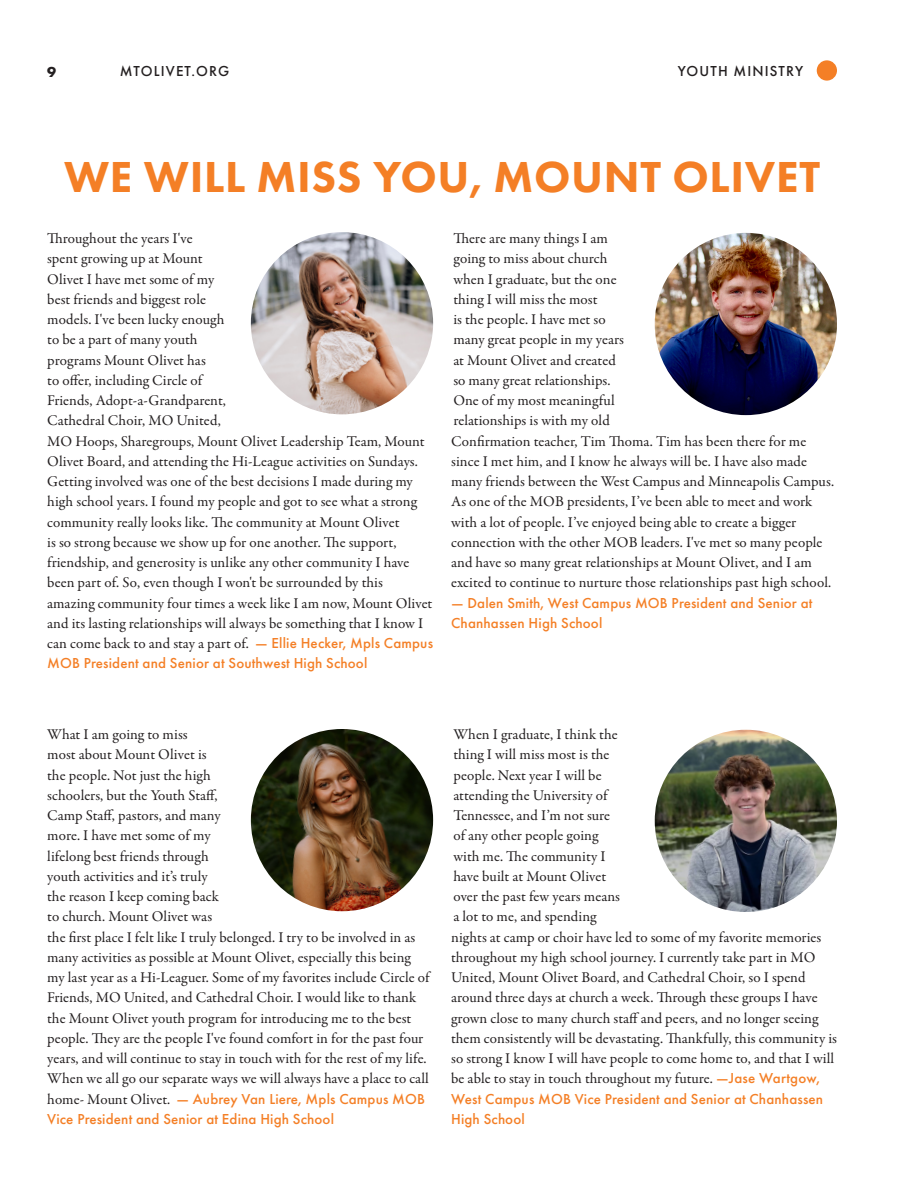
<style>
.page{position:relative;width:918px;height:1188px;background:#fff}
.page>*{position:absolute;margin:0;border:0;box-sizing:border-box;transform-origin:0 0}
.t1{font:800 45px "Futura PT";letter-spacing:.015em;color:#f47f26}
.t2{font:15px/20.2px "Garamond Premr Pro";letter-spacing:.005em;color:#231f20}
.t3{font:500 15px/20.2px "Futura PT";letter-spacing:.01em;color:#f47f26}
.t4{font:500 15px "Futura PT";letter-spacing:.075em;color:#231f20}
.t5{font:700 15px "Futura PT";color:#231f20}
.s1{font-family:"Futura PT";font-weight:500;color:#f47f26}
</style>
<div class="page">
<div style="left:817px;top:60px;width:20px;height:21px;background:#f47f26;border-radius:50%"></div>
<img style="left:251px;top:232px;width:182px;height:182px;border-radius:91px">
<img style="left:251px;top:729px;width:182px;height:182px;border-radius:91px">
<img style="left:655px;top:233px;width:182px;height:182px;border-radius:91px">
<img style="left:655px;top:730px;width:182px;height:182px;border-radius:91px">
<p class="t5" style="left:47px;top:62px;width:10px">9</p>
<p class="t4" style="left:120px;top:62px;width:111px">MTOLIVET.ORG</p>
<p class="t4" style="left:678px;top:62px;width:127px">YOUTH MINISTRY</p>
<p class="t1" style="left:64px;top:149px;width:757px">WE WILL MISS YOU, MOUNT OLIVET</p>
<p class="t2" style="left:47px;top:229px;width:387px">Throughout the years I've<br>spent growing up at Mount<br>Olivet I have met some of my<br>best friends and biggest role<br>models. I've been lucky enough<br>to be a part of many youth<br>programs Mount Olivet has<br>to offer, including Circle of<br>Friends, Adopt-a-Grandparent,<br>Cathedral Choir, MO United,<br>MO Hoops, Sharegroups, Mount Olivet Leadership Team, Mount Olivet Board, and attending the Hi-League activities on Sundays.<br>Getting involved was one of the best decisions I made during my high school years. I found my people and got to see what a strong community really looks like. The community at Mount Olivet<br>is so strong because we show up for one another. The support, friendship, and generosity is unlike any other community I have been part of. So, even though I won't be surrounded by this amazing community four times a week like I am now, Mount Olivet and its lasting relationships will always be something that I know I can come back to and stay a part of. <span class="s1">— Ellie Hecker, Mpls Campus MOB President and Senior at Southwest High School</span></p>
<p class="t2" style="left:451px;top:229px;width:384px">There are many things I am<br>going to miss about church<br>when I graduate, but the one<br>thing I will miss the most<br>is the people. I have met so<br>many great people in my years<br>at Mount Olivet and created<br>so many great relationships.<br>One of my most meaningful<br>relationships is with my old<br>Confirmation teacher, Tim Thoma. Tim has been there for me since I met him, and I know he always will be. I have also made many friends between the West Campus and Minneapolis Campus.<br>As one of the MOB presidents, I’ve been able to meet and work with a lot of people. I’ve enjoyed being able to create a bigger connection with the other MOB leaders. I've met so many people and have so many great relationships at Mount Olivet, and I am excited to continue to nurture those relationships past high school.</p>
<p class="t3" style="left:451px;top:592px;width:363px">— Dalen Smith, West Campus MOB President and Senior at<br>Chanhassen High School</p>
<p class="t2" style="left:47px;top:725px;width:384px">What I am going to miss<br>most about Mount Olivet is<br>the people. Not just the high<br>schoolers, but the Youth Staff,<br>Camp Staff, pastors, and many<br>more. I have met some of my<br>lifelong best friends through<br>youth activities and it’s truly<br>the reason I keep coming back<br>to church. Mount Olivet was<br>the first place I felt like I truly belonged. I try to be involved in as many activities as possible at Mount Olivet, especially this being my last year as a Hi-Leaguer. Some of my favorites include Circle of Friends, MO United, and Cathedral Choir. I would like to thank the Mount Olivet youth program for introducing me to the best people. They are the people I've found comfort in for the past four years, and will continue to stay in touch with for the rest of my life.<br>When we all go our separate ways we will always have a place to call home- Mount Olivet. <span class="s1">— Aubrey Van Liere, Mpls Campus MOB Vice President and Senior at Edina High School</span></p>
<p class="t2" style="left:451px;top:725px;width:387px">When I graduate, I think the<br>thing I will miss most is the<br>people. Next year I will be<br>attending the University of<br>Tennessee, and I’m not sure<br>of any other people going<br>with me. The community I<br>have built at Mount Olivet<br>over the past few years means<br>a lot to me, and spending<br>nights at camp or choir have led to some of my favorite memories throughout my high school journey. I currently take part in MO United, Mount Olivet Board, and Cathedral Choir, so I spend around three days at church a week. Through these groups I have grown close to many church staff and peers, and no longer seeing them consistently will be devastating. Thankfully, this community is so strong I know I will have people to come home to, and that I will be able to stay in touch throughout my future. <span class="s1">—Jase Wartgow, West Campus MOB Vice President and Senior at Chanhassen High School</span></p>
</div>
